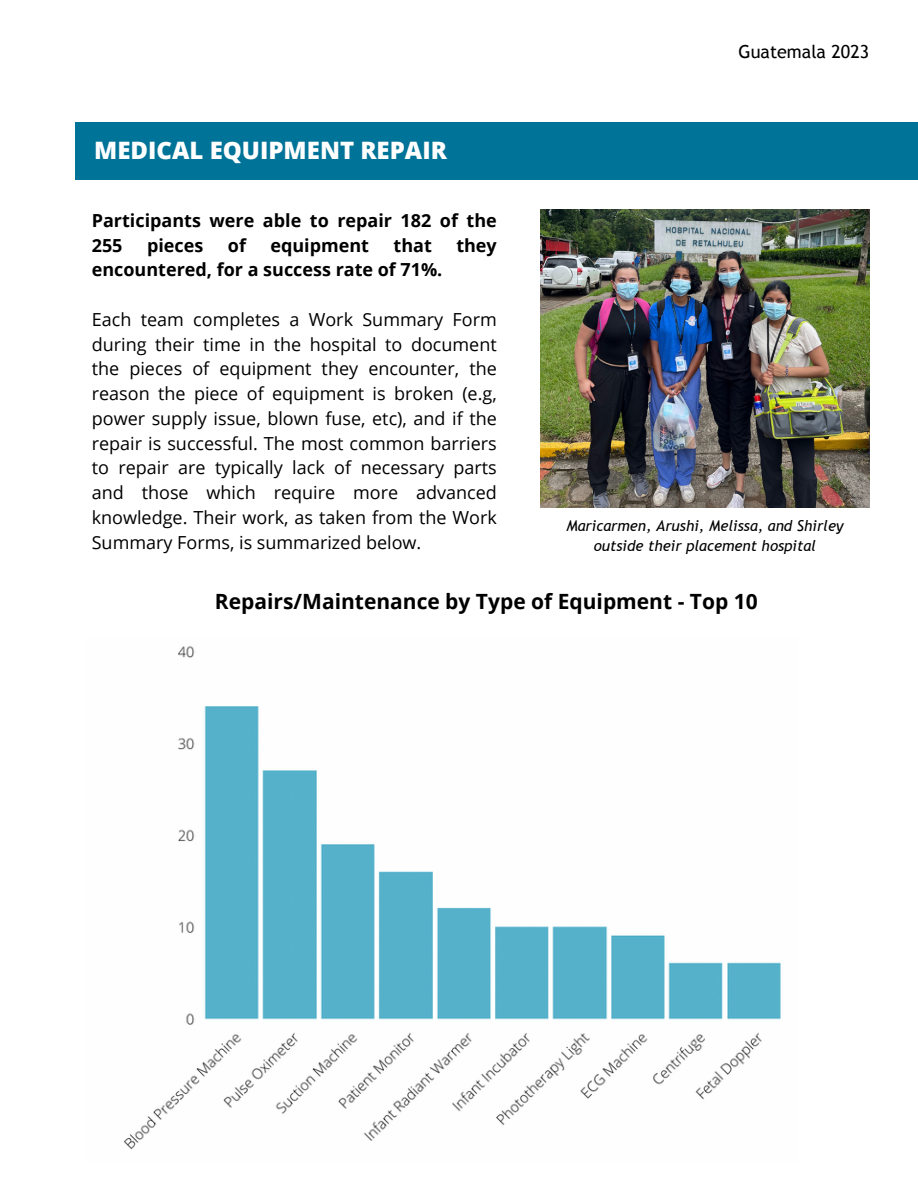
<style>
.page{position:relative;width:918px;height:1188px;background:#fff}
.page>*{position:absolute;margin:0;border:0;box-sizing:border-box;transform-origin:0 0}
.t1{font:800 30px "Open Sans";color:#fff}
.t2{font:800 24px "Open Sans";color:#fff}
.t3{font:700 21px "Open Sans";color:#000}
.t4{font:18px/24.8px "Open Sans";color:#000;text-align:justify}
.t5{font:700 18px/24.8px "Open Sans";color:#000}
.t6{font:18px "Trebuchet MS";color:#000}
.t7{font:italic 15px/20.2px "Trebuchet MS";color:#000;text-align:center}
</style>
<div class="page">
<div style="left:76px;top:122px;width:842px;height:57px;background:#007398"></div>
<img style="left:541px;top:210px;width:328px;height:298px">
<img style="left:124px;top:646px;width:657px;height:504px">
<p class="t2" style="left:94px;top:133px;width:354px">MEDICAL EQUIPMENT REPAIR</p>
<p class="t1" style="left:77px;top:141px;width:169px">EWH STAFF</p>
<p class="t5" style="left:92px;top:208px;width:407px">Participants were able to repair 182 of the<br>255</p>
<p class="t5" style="left:147px;top:232px;width:58px">pieces</p>
<p class="t5" style="left:228px;top:232px;width:20px">of</p>
<p class="t5" style="left:270px;top:232px;width:100px">equipment</p>
<p class="t5" style="left:394px;top:232px;width:40px">that</p>
<p class="t5" style="left:456px;top:232px;width:42px">they</p>
<p class="t5" style="left:92px;top:257px;width:352px">encountered, for a success rate of 71%.</p>
<p class="t4" style="left:92px;top:307px;width:407px">Each team completes a Work Summary Form during their time in the hospital to document the pieces of equipment they encounter, the reason the piece of equipment is broken (e.g, power supply issue, blown fuse, etc), and if the repair is successful. The most common barriers to repair are typically lack of necessary parts and those which require more advanced knowledge. Their work, as taken from the Work Summary Forms, is summarized below.</p>
<p class="t6" style="left:739px;top:41px;width:132px">Guatemala 2023</p>
<p class="t7" style="left:566px;top:516px;width:279px">Maricarmen, Arushi, Melissa, and Shirley outside their placement hospital</p>
<p class="t3" style="left:215px;top:586px;width:544px">Repairs/Maintenance by Type of Equipment - Top 10</p>
</div>
